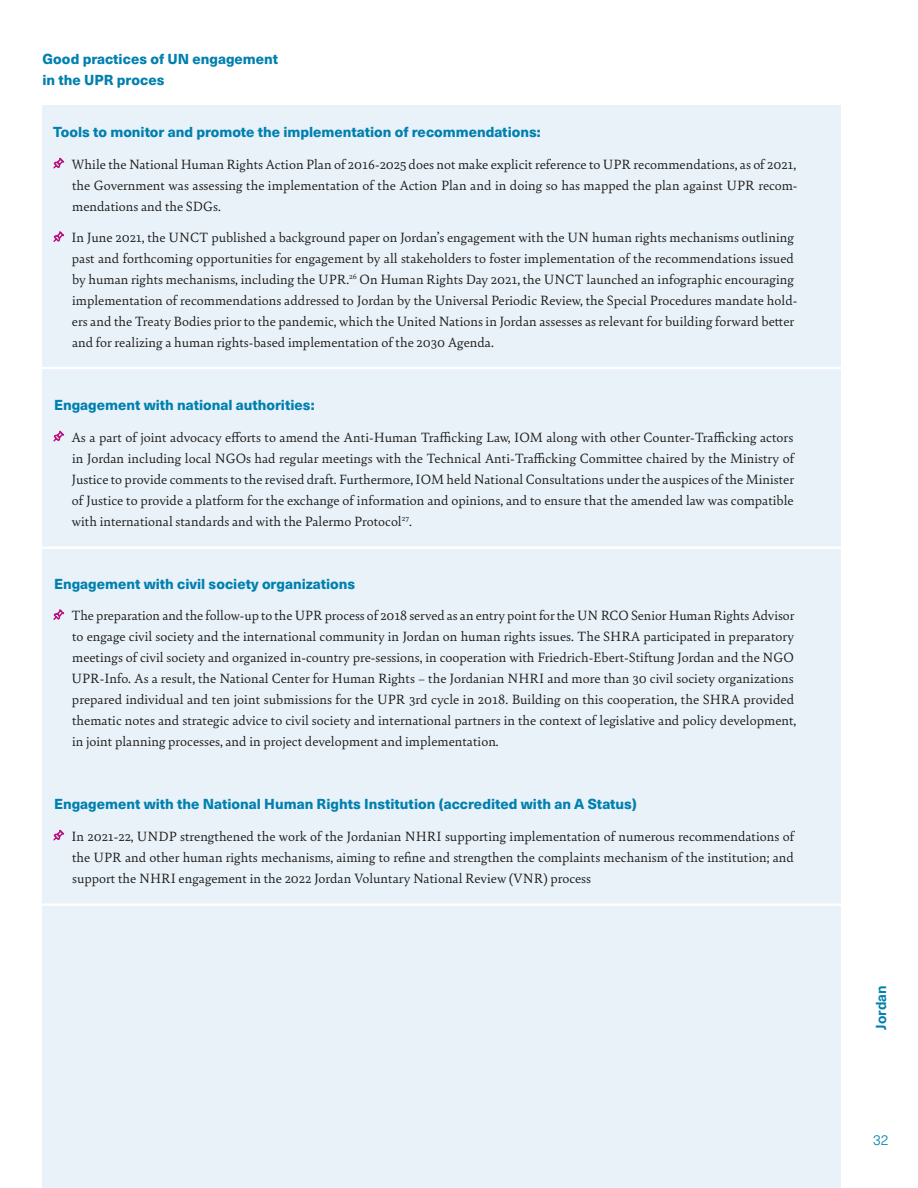
<style>
.page{position:relative;width:918px;height:1188px;background:#fff}
.page>*{position:absolute;margin:0;border:0;box-sizing:border-box;transform-origin:0 0}
.t1{font:14.25px/21px "Bely";color:#1d1d1b;text-align:justify}
.t2{font:800 14.25px/21px "Neue Haas Unica W1 G";color:#0080af}
.t3{font:700 14.25px "Neue Haas Unica W1 G";color:#0080af}
.t4{font:300 14.25px "Neue Haas Unica W1 G";color:#0080af}
</style>
<div class="page">
<div style="left:43px;top:106px;width:798px;height:1082px;background:#eaf2f9"></div>
<hr style="left:18px;top:367px;width:870px;height:2px;background:#fff">
<hr style="left:18px;top:547px;width:870px;height:2px;background:#fff">
<hr style="left:18px;top:904px;width:870px;height:2px;background:#fff">
<svg style="left:53px;top:157px;width:12px;height:12px"></svg>
<svg style="left:53px;top:231px;width:12px;height:11px"></svg>
<svg style="left:53px;top:430px;width:12px;height:12px"></svg>
<svg style="left:53px;top:609px;width:12px;height:11px"></svg>
<svg style="left:53px;top:829px;width:12px;height:12px"></svg>
<p class="t2" style="left:43px;top:47px;width:237px">Good practices of UN engagement in the UPR proces</p>
<p class="t2" style="left:53px;top:121px;width:489px">Tools to monitor and promote the implementation of recommendations:</p>
<p class="t1" style="left:71px;top:153px;width:728px">While the National Human Rights Action Plan of 2016-2025 does not make explicit reference to UPR recommendations, as of 2021, the Government was assessing the implementation of the Action Plan and in doing so has mapped the plan against UPR recom&shy;mendations and the SDGs.</p>
<p class="t1" style="left:71px;top:226px;width:728px;text-align:left">In June 2021, the UNCT published a background paper on Jordan’s engagement with the UN human rights mechanisms outlining past and forthcoming opportunities for engagement by all stakeholders to foster implementation of the recommendations issued by human rights mechanisms, including the UPR.<sup>26</sup> On Human Rights Day 2021, the UNCT launched an infographic encouraging implementation of recommendations addressed to Jordan by the Universal Periodic Review, the Special Procedures mandate hold&shy;ers and the Treaty Bodies prior to the pandemic, which the United Nations in Jordan assesses as relevant for building forward better and for realizing a human rights-based implementation of the 2030 Agenda.</p>
<p class="t2" style="left:54px;top:394px;width:262px">Engagement with national authorities:</p>
<p class="t1" style="left:71px;top:426px;width:724px">As a part of joint advocacy efforts to amend the Anti-Human Trafficking Law, IOM along with other Counter-Trafficking actors in Jordan including local NGOs had regular meetings with the Technical Anti-Trafficking Committee chaired by the Ministry of Justice to provide comments to the revised draft. Furthermore, IOM held National Consultations under the auspices of the Minister of Justice to provide a platform for the exchange of information and opinions, and to ensure that the amended law was compatible with international standards and with the Palermo Protocol<sup>27</sup>.</p>
<p class="t2" style="left:54px;top:572px;width:303px">Engagement with civil society organizations</p>
<p class="t1" style="left:71px;top:604px;width:726px;text-align:left">The preparation and the follow-up to the UPR process of 2018 served as an entry point for the UN RCO Senior Human Rights Advisor to engage civil society and the international community in Jordan on human rights issues. The SHRA participated in preparatory meetings of civil society and organized in-country pre-sessions, in cooperation with Friedrich-Ebert-Stiftung Jordan and the NGO UPR-Info. As a result, the National Center for Human Rights – the Jordanian NHRI and more than 30 civil society organizations prepared individual and ten joint submissions for the UPR 3rd cycle in 2018. Building on this cooperation, the SHRA provided thematic notes and strategic advice to civil society and international partners in the context of legislative and policy development, in joint planning processes, and in project development and implementation.</p>
<p class="t2" style="left:54px;top:793px;width:584px">Engagement with the National Human Rights Institution (accredited with an A Status)</p>
<p class="t1" style="left:71px;top:825px;width:724px">In 2021-22, UNDP strengthened the work of the Jordanian NHRI supporting implementation of numerous recommendations of the UPR and other human rights mechanisms, aiming to refine and strengthen the complaints mechanism of the institution; and support the NHRI engagement in the 2022 Jordan Voluntary National Review (VNR) process</p>
<p class="t3" style="left:870px;top:1030px;width:46px;rotate:-90deg">Jordan</p>
<p class="t4" style="left:873px;top:1130px;width:17px">32</p>
</div>
